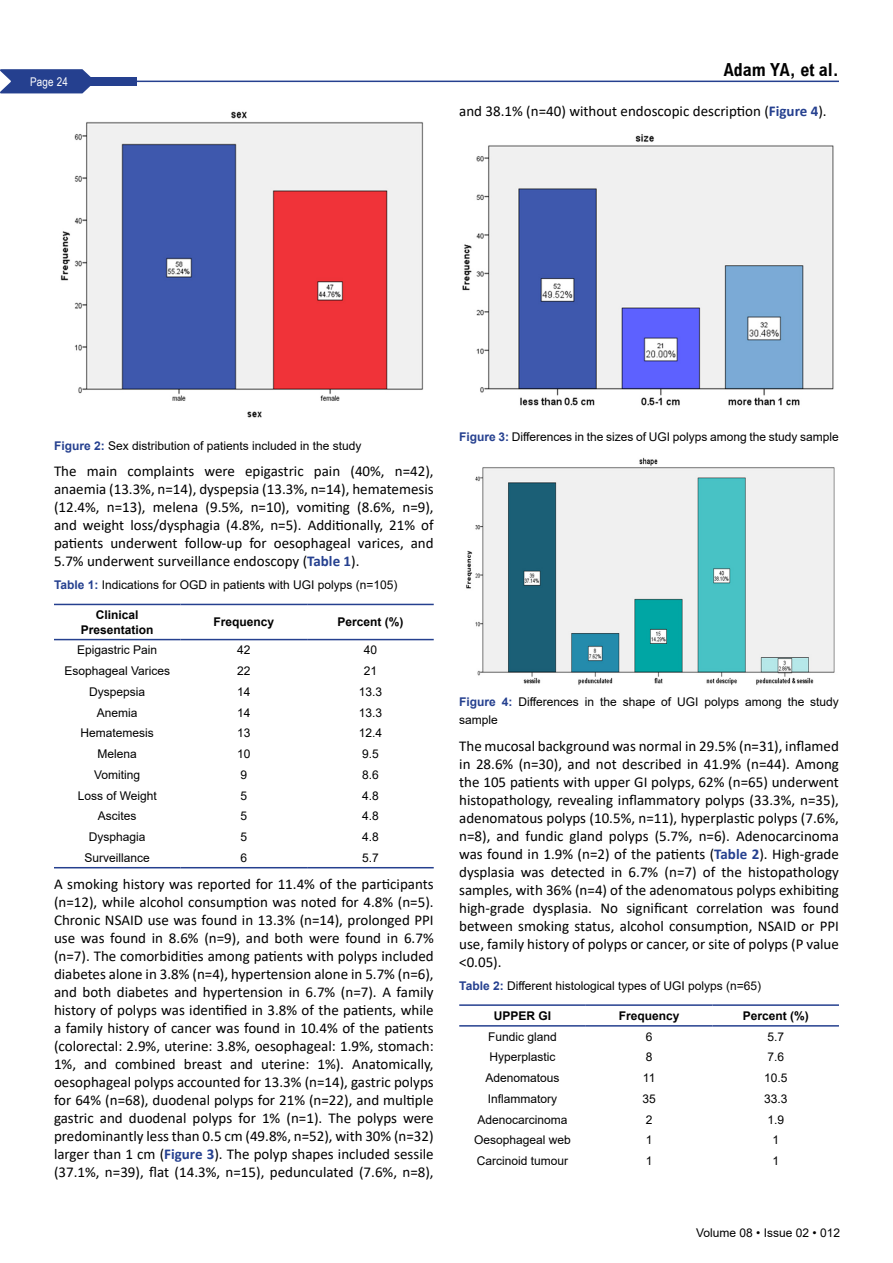
<style>
.page{position:relative;width:893px;height:1263px;background:#fff}
.page>*{position:absolute;margin:0;border:0;box-sizing:border-box;transform-origin:0 0}
.t1{font:700 condensed 18px "Arial";color:#000}
.t2{font:15px/18px "Calibri";color:#000;text-align:justify}
.t3{font:12px/18px "Arial";color:#000}
.t4{font:700 12px/14.4px "Arial";color:#000;text-align:center}
.t5{font:12px "Arial Narrow";letter-spacing:.015em;color:#fff}
.s1{font-weight:700;color:#25408f}
</style>
<div class="page">
<hr style="left:54px;top:81px;width:785px;height:1px;background:#25408f">
<svg style="left:0;top:69px;width:91px;height:24px;background:#40579c"></svg>
<div style="left:30px;top:77px;width:106px;height:9px;background:#25408f"></div>
<img style="left:60px;top:111px;width:364px;height:307px">
<hr style="left:54px;top:867px;width:127px;height:1px;background:#25408f">
<hr style="left:181px;top:867px;width:126px;height:1px;background:#25408f">
<hr style="left:307px;top:867px;width:127px;height:1px;background:#25408f">
<hr style="left:54px;top:604px;width:127px;height:1px;background:#25408f">
<hr style="left:181px;top:604px;width:126px;height:1px;background:#25408f">
<hr style="left:307px;top:604px;width:127px;height:1px;background:#25408f">
<hr style="left:54px;top:639px;width:127px;height:1px;background:#25408f">
<hr style="left:181px;top:639px;width:126px;height:1px;background:#25408f">
<hr style="left:307px;top:639px;width:127px;height:1px;background:#25408f">
<img style="left:462px;top:134px;width:372px;height:272px">
<img style="left:466px;top:457px;width:369px;height:228px">
<hr style="left:459px;top:1004px;width:127px;height:2px;background:#25408f">
<hr style="left:586px;top:1004px;width:126px;height:2px;background:#25408f">
<hr style="left:712px;top:1004px;width:127px;height:2px;background:#25408f">
<hr style="left:459px;top:1025px;width:127px;height:1px;background:#25408f">
<hr style="left:586px;top:1025px;width:126px;height:1px;background:#25408f">
<hr style="left:712px;top:1025px;width:127px;height:1px;background:#25408f">
<p class="t5" style="left:30px;top:73px;width:39px">Page 24</p>
<p class="t1" style="left:724px;top:60px;width:117px">Adam YA, et al.</p>
<p class="t2" style="left:459px;top:102px;width:369px">and 38.1% (n=40) without endoscopic description (<span class="s1">Figure 4</span>).</p>
<p class="t3" style="left:54px;top:436px;width:309px"><span class="s1">Figure 2:</span> Sex distribution of patients included in the study</p>
<p class="t2" style="left:54px;top:462px;width:381px">The main complaints were epigastric pain (40%, n=42), anaemia (13.3%, n=14), dyspepsia (13.3%, n=14), hematemesis (12.4%, n=13), melena (9.5%, n=10), vomiting (8.6%, n=9), and weight loss/dysphagia (4.8%, n=5). Additionally, 21% of patients underwent follow-up for oesophageal varices, and 5.7% underwent surveillance endoscopy (<span class="s1">Table 1</span>).</p>
<p class="t3" style="left:54px;top:576px;width:345px"><span class="s1">Table 1:</span> Indications for OGD in patients with UGI polyps (n=105)</p>
<p class="t4" style="left:81px;top:608px;width:74px">Clinical<br>Presentation</p>
<p class="t4" style="left:214px;top:615px;width:62px">Frequency</p>
<p class="t4" style="left:337px;top:615px;width:68px">Percent (%)</p>
<p class="t3" style="left:77px;top:641px;width:82px">Epigastric Pain</p>
<p class="t3" style="left:237px;top:641px;width:15px">42</p>
<p class="t3" style="left:364px;top:641px;width:15px">40</p>
<p class="t3" style="left:64px;top:662px;width:107px">Esophageal Varices</p>
<p class="t3" style="left:237px;top:662px;width:15px">22</p>
<p class="t3" style="left:364px;top:662px;width:15px">21</p>
<p class="t3" style="left:89px;top:682px;width:58px">Dyspepsia</p>
<p class="t3" style="left:237px;top:682px;width:15px">14</p>
<p class="t3" style="left:359px;top:682px;width:25px">13.3</p>
<p class="t3" style="left:97px;top:703px;width:42px">Anemia</p>
<p class="t3" style="left:237px;top:703px;width:15px">14</p>
<p class="t3" style="left:359px;top:703px;width:25px">13.3</p>
<p class="t3" style="left:81px;top:724px;width:75px">Hematemesis</p>
<p class="t3" style="left:237px;top:724px;width:15px">13</p>
<p class="t3" style="left:359px;top:724px;width:25px">12.4</p>
<p class="t3" style="left:98px;top:745px;width:41px">Melena</p>
<p class="t3" style="left:237px;top:745px;width:15px">10</p>
<p class="t3" style="left:362px;top:745px;width:18px">9.5</p>
<p class="t3" style="left:94px;top:765px;width:48px">Vomiting</p>
<p class="t3" style="left:240px;top:765px;width:8px">9</p>
<p class="t3" style="left:362px;top:765px;width:18px">8.6</p>
<p class="t3" style="left:78px;top:786px;width:81px">Loss of Weight</p>
<p class="t3" style="left:240px;top:786px;width:8px">5</p>
<p class="t3" style="left:362px;top:786px;width:18px">4.8</p>
<p class="t3" style="left:98px;top:807px;width:40px">Ascites</p>
<p class="t3" style="left:240px;top:807px;width:8px">5</p>
<p class="t3" style="left:362px;top:807px;width:18px">4.8</p>
<p class="t3" style="left:89px;top:828px;width:58px">Dysphagia</p>
<p class="t3" style="left:240px;top:828px;width:8px">5</p>
<p class="t3" style="left:362px;top:828px;width:18px">4.8</p>
<p class="t3" style="left:85px;top:848px;width:67px">Surveillance</p>
<p class="t3" style="left:240px;top:848px;width:8px">6</p>
<p class="t3" style="left:362px;top:848px;width:18px">5.7</p>
<p class="t2" style="left:54px;top:875px;width:381px">A smoking history was reported for 11.4% of the participants (n=12), while alcohol consumption was noted for 4.8% (n=5).<br>Chronic NSAID use was found in 13.3% (n=14), prolonged PPI use was found in 8.6% (n=9), and both were found in 6.7% (n=7). The comorbidities among patients with polyps included diabetes alone in 3.8% (n=4), hypertension alone in 5.7% (n=6), and both diabetes and hypertension in 6.7% (n=7). A family history of polyps was identified in 3.8% of the patients, while a family history of cancer was found in 10.4% of the patients (colorectal: 2.9%, uterine: 3.8%, oesophageal: 1.9%, stomach:<br>1%, and combined breast and uterine: 1%). Anatomically, oesophageal polyps accounted for 13.3% (n=14), gastric polyps for 64% (n=68), duodenal polyps for 21% (n=22), and multiple gastric and duodenal polyps for 1% (n=1). The polyps were predominantly less than 0.5 cm (49.8%, n=52), with 30% (n=32) larger than 1 cm (<span class="s1">Figure 3</span>). The polyp shapes included sessile (37.1%, n=39), flat (14.3%, n=15), pedunculated (7.6%, n=8),</p>
<p class="t3" style="left:459px;top:427px;width:381px"><span class="s1">Figure 3:</span> Differences in the sizes of UGI polyps among the study sample</p>
<p class="t3" style="left:459px;top:693px;width:381px"><span class="s1">Figure 4:</span> Differences in the shape of UGI polyps among the study sample</p>
<p class="t2" style="left:459px;top:736px;width:381px">The mucosal background was normal in 29.5% (n=31), inflamed in 28.6% (n=30), and not described in 41.9% (n=44). Among the 105 patients with upper GI polyps, 62% (n=65) underwent histopathology, revealing inflammatory polyps (33.3%, n=35), adenomatous polyps (10.5%, n=11), hyperplastic polyps (7.6%, n=8), and fundic gland polyps (5.7%, n=6). Adenocarcinoma was found in 1.9% (n=2) of the patients (<span class="s1">Table 2</span>). High-grade dysplasia was detected in 6.7% (n=7) of the histopathology samples, with 36% (n=4) of the adenomatous polyps exhibiting high-grade dysplasia. No significant correlation was found between smoking status, alcohol consumption, NSAID or PPI use, family history of polyps or cancer, or site of polyps (P value &lt;0.05).</p>
<p class="t3" style="left:459px;top:976px;width:303px"><span class="s1">Table 2:</span> Different histological types of UGI polyps (n=65)</p>
<p class="t4" style="left:494px;top:1008px;width:59px">UPPER GI</p>
<p class="t4" style="left:619px;top:1008px;width:62px">Frequency</p>
<p class="t4" style="left:743px;top:1008px;width:68px">Percent (%)</p>
<p class="t3" style="left:488px;top:1027px;width:70px">Fundic gland</p>
<p class="t3" style="left:646px;top:1027px;width:8px">6</p>
<p class="t3" style="left:767px;top:1027px;width:18px">5.7</p>
<p class="t3" style="left:489px;top:1048px;width:68px">Hyperplastic</p>
<p class="t3" style="left:646px;top:1048px;width:8px">8</p>
<p class="t3" style="left:767px;top:1048px;width:18px">7.6</p>
<p class="t3" style="left:485px;top:1069px;width:76px">Adenomatous</p>
<p class="t3" style="left:643px;top:1069px;width:14px">11</p>
<p class="t3" style="left:764px;top:1069px;width:25px">10.5</p>
<p class="t3" style="left:488px;top:1089px;width:71px">Inflammatory</p>
<p class="t3" style="left:642px;top:1089px;width:15px">35</p>
<p class="t3" style="left:764px;top:1089px;width:25px">33.3</p>
<p class="t3" style="left:477px;top:1110px;width:92px">Adenocarcinoma</p>
<p class="t3" style="left:646px;top:1110px;width:8px">2</p>
<p class="t3" style="left:767px;top:1110px;width:18px">1.9</p>
<p class="t3" style="left:474px;top:1131px;width:98px">Oesophageal web</p>
<p class="t3" style="left:646px;top:1131px;width:8px">1</p>
<p class="t3" style="left:772px;top:1131px;width:8px">1</p>
<p class="t3" style="left:477px;top:1152px;width:93px">Carcinoid tumour</p>
<p class="t3" style="left:646px;top:1152px;width:8px">1</p>
<p class="t3" style="left:772px;top:1152px;width:8px">1</p>
<p class="t3" style="left:696px;top:1223px;width:145px">Volume 08 • Issue 02 • 012</p>
</div>
